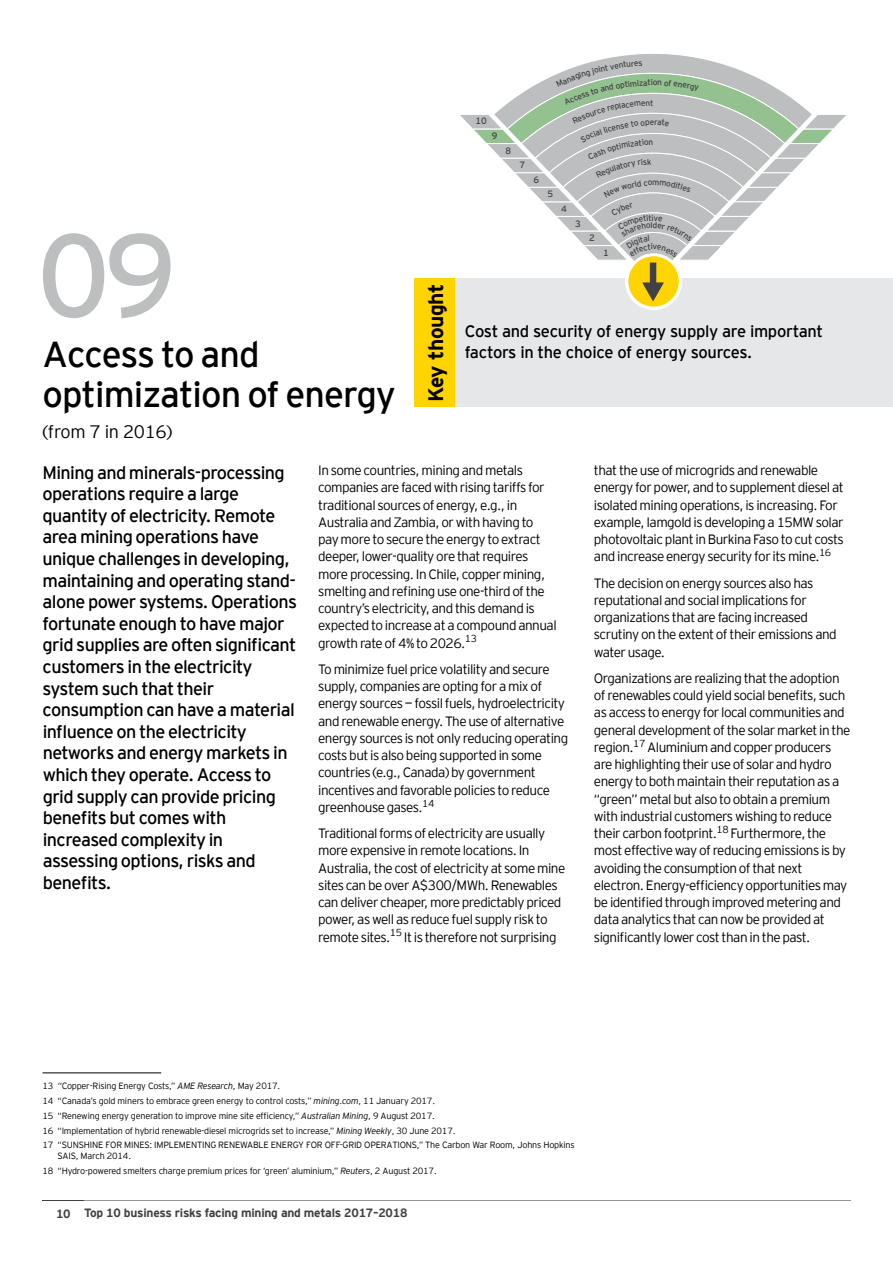
<style>
.page{position:relative;width:893px;height:1263px;background:#fff}
.page>*{position:absolute;margin:0;border:0;box-sizing:border-box;transform-origin:0 0}
.t1{font:117.6px "EY Interstate";color:#bcbec0}
.t2{font:36px/40.5px "EY Interstate";letter-spacing:-.025em;color:#000}
.t3{font:700 21px "EY Interstate";letter-spacing:-.02em;color:#000}
.t4{font:18px/21.6px "EY Interstate";letter-spacing:-.035em;color:#000}
.t5{font:300 18px "EY Interstate";letter-spacing:-.02em;color:#000}
.t6{font:16.5px/21px "EY Interstate";letter-spacing:-.02em;color:#000}
.t7{font:300 13.5px/17.2px "EY Interstate";letter-spacing:-.04em;color:#000}
.t8{font:700 12px "EY Interstate";letter-spacing:-.02em;color:#414042}
.t9{font:9.15px "EY Interstate";color:#414042}
.t10{font:300 9px/14.7px "EY Interstate";letter-spacing:-.02em;color:#000}
.t11{font:8.25px "EY Interstate";color:#414042}
.s1{font-style:italic}
</style>
<div class="page">
<hr style="left:84px;top:1200px;width:766px;height:1px;background:#939598">
<hr style="left:43px;top:1200px;width:41px;height:1px;background:#414042">
<hr style="left:43px;top:1072px;width:118px;height:1px;background:#000">
<div style="left:414px;top:279px;width:42px;height:128px;background:#ffd400"></div>
<div style="left:456px;top:279px;width:437px;height:128px;background:#e6e7e8"></div>
<div style="left:625px;top:253px;width:57px;height:57px;background:#fff;border-radius:50%"></div>
<svg style="left:628px;top:256px;width:51px;height:51px"></svg>
<svg style="left:458px;top:54px;width:390px;height:247px"></svg>
<h1 class="t1" style="left:37px;top:192px;width:142px">09</h1>
<h2 class="t2" style="left:42px;top:332px;width:355px">Access to and optimization of energy</h2>
<h3 class="t5" style="left:43px;top:418px;width:132px">(from 7 in 2016)</h3>
<h3 class="t3" style="left:421px;top:402px;width:120px;rotate:-90deg">Key thought</h3>
<p class="t9" style="left:476px;top:115px;width:13px">10</p>
<p class="t9" style="left:492px;top:129px;width:7px">9</p>
<p class="t9" style="left:506px;top:144px;width:7px">8</p>
<p class="t9" style="left:520px;top:158px;width:7px">7</p>
<p class="t9" style="left:533px;top:173px;width:7px">6</p>
<p class="t9" style="left:547px;top:188px;width:7px">5</p>
<p class="t9" style="left:561px;top:202px;width:7px">4</p>
<p class="t9" style="left:575px;top:217px;width:7px">3</p>
<p class="t9" style="left:589px;top:231px;width:7px">2</p>
<p class="t9" style="left:603px;top:246px;width:7px">1</p>
<p class="t11" style="left:651px;top:77px;width:4px">i</p>
<p class="t11" style="left:650px;top:97px;width:5px">t</p>
<p class="t6" style="left:465px;top:320px;width:360px">Cost and security of energy supply are important factors in the choice of energy sources.</p>
<p class="t4" style="left:43px;top:460px;width:256px">Mining and minerals-processing operations require a large quantity of electricity. Remote area mining operations have unique challenges in developing, maintaining and operating stand&shy;alone power systems. Operations fortunate enough to have major grid supplies are often significant customers in the electricity system such that their consumption can have a material influence on the electricity networks and energy markets in which they operate. Access to grid supply can provide pricing benefits but comes with increased complexity in assessing options, risks and benefits.</p>
<p class="t7" style="left:594px;top:461px;width:251px">that the use of microgrids and renewable energy for power, and to supplement diesel at isolated mining operations, is increasing. For example, Iamgold is developing a 15MW solar photovoltaic plant in Burkina Faso to cut costs and increase energy security for its mine.<sup>16</sup></p>
<p class="t7" style="left:318px;top:461px;width:240px">In some countries, mining and metals companies are faced with rising tariffs for traditional sources of energy, e.g., in Australia and Zambia, or with having to pay more to secure the energy to extract deeper, lower-quality ore that requires more processing. In Chile, copper mining, smelting and refining use one-third of the country’s electricity, and this demand is expected to increase at a compound annual growth rate of 4% to 2026.<sup>13</sup></p>
<p class="t7" style="left:318px;top:660px;width:252px">To minimize fuel price volatility and secure supply, companies are opting for a mix of energy sources — fossil fuels, hydroelectricity and renewable energy. The use of alternative energy sources is not only reducing operating costs but is also being supported in some countries (e.g., Canada) by government incentives and favorable policies to reduce greenhouse gases.<sup>14</sup></p>
<p class="t7" style="left:318px;top:824px;width:249px">Traditional forms of electricity are usually more expensive in remote locations. In Australia, the cost of electricity at some mine sites can be over A$300/MWh. Renewables can deliver cheaper, more predictably priced power, as well as reduce fuel supply risk to remote sites.<sup>15</sup> It is therefore not surprising</p>
<p class="t7" style="left:594px;top:573px;width:244px">The decision on energy sources also has reputational and social implications for organizations that are facing increased scrutiny on the extent of their emissions and water usage.</p>
<p class="t7" style="left:594px;top:669px;width:258px">Organizations are realizing that the adoption of renewables could yield social benefits, such as access to energy for local communities and general development of the solar market in the region.<sup>17</sup> Aluminium and copper producers are highlighting their use of solar and hydro energy to both maintain their reputation as a “green” metal but also to obtain a premium with industrial customers wishing to reduce their carbon footprint.<sup>18</sup> Furthermore, the most effective way of reducing emissions is by avoiding the consumption of that next electron. Energy-efficiency opportunities may be identified through improved metering and data analytics that can now be provided at significantly lower cost than in the past.</p>
<p class="t10" style="left:43px;top:1078px;width:534px">13 <span class="s1">“</span>Copper-Rising Energy Costs,” <span class="s1">AME Research</span>, May 2017.<br>14 “Canada’s gold miners to embrace green energy to control costs,” <span class="s1">mining.com</span>, 11 January 2017.<br>15 “Renewing energy generation to improve mine site efficiency,” <span class="s1">Australian Mining</span>, 9 August 2017.<br>16 “Implementation of hybrid renewable-diesel microgrids set to increase,” <span class="s1">Mining Weekly</span>, 30 June 2017.<br>17 “SUNSHINE FOR MINES: IMPLEMENTING RENEWABLE ENERGY FOR OFF-GRID OPERATIONS,” The Carbon War Room, Johns Hopkins</p>
<p class="t10" style="left:43px;top:1148px;width:396px;text-indent:15px">SAIS, March 2014.<br>18 “Hydro-powered smelters charge premium prices for ‘green’ aluminium,” <span class="s1">Reuters</span>, 2 August 2017.</p>
<p class="t8" style="left:56px;top:1204px;width:353px">10 Top 10 business risks facing mining and metals 2017–2018</p>
</div>
